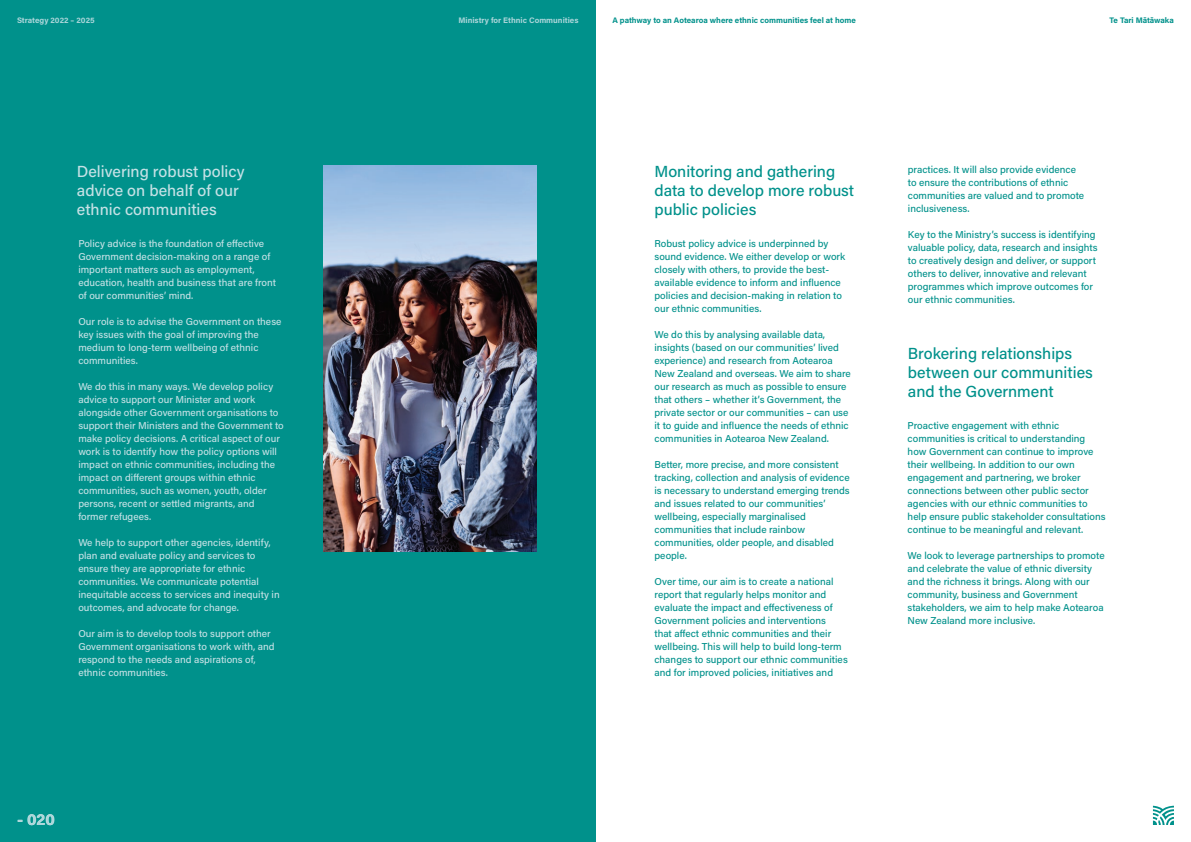
<style>
.page{position:relative;width:1191px;height:842px;background:#fff}
.page>*{position:absolute;margin:0;border:0;box-sizing:border-box;transform-origin:0 0}
.t1{font:500 16px/19px "Acumin Pro";color:#00918b}
.t2{font:500 16px/19px "Acumin Pro";color:#c5e1e5}
.t3{font:700 16px "Acumin Pro";color:#fff}
.t4{font:500 10px/13px "Acumin Pro";color:#00918b}
.t5{font:500 10px/13px "Acumin Pro";color:#c5e1e5}
.t6{font:700 8px "Acumin Pro";color:#00918b}
.t7{font:700 8px "Acumin Pro";color:#acd6da}
</style>
<div class="page">
<div style="left:0;top:0;width:595px;height:842px;background:#00918b"></div>
<svg style="left:1153px;top:806px;width:21px;height:19px"></svg>
<img style="left:323px;top:166px;width:214px;height:385px">
<p class="t7" style="left:17px;top:14px;width:79px">Strategy 2022 – 2025</p>
<p class="t7" style="left:458px;top:14px;width:121px">Ministry for Ethnic Communities</p>
<p class="t6" style="left:612px;top:14px;width:245px">A pathway to an Aotearoa where ethnic communities feel at home</p>
<p class="t6" style="left:1109px;top:14px;width:66px">Te Tari Mātāwaka</p>
<h1 class="t2" style="left:77px;top:162px;width:169px">Delivering robust policy advice on behalf of our ethnic communities</h1>
<h1 class="t1" style="left:654px;top:162px;width:201px">Monitoring and gathering data to develop more robust public policies</h1>
<p class="t5" style="left:78px;top:237px;width:199px">Policy advice is the foundation of effective Government decision-making on a range of important matters such as employment, education, health and business that are front of our communities’ mind.</p>
<p class="t5" style="left:78px;top:315px;width:205px">Our role is to advise the Government on these key issues with the goal of improving the medium to long-term wellbeing of ethnic communities.</p>
<p class="t5" style="left:78px;top:380px;width:207px">We do this in many ways. We develop policy advice to support our Minister and work alongside other Government organisations to support their Ministers and the Government to make policy decisions. A critical aspect of our work is to identify how the policy options will impact on ethnic communities, including the impact on different groups within ethnic communities, such as women, youth, older persons, recent or settled migrants, and former refugees.</p>
<p class="t5" style="left:78px;top:536px;width:203px">We help to support other agencies, identify, plan and evaluate policy and services to ensure they are appropriate for ethnic communities. We communicate potential inequitable access to services and inequity in outcomes, and advocate for change.</p>
<p class="t5" style="left:78px;top:627px;width:198px">Our aim is to develop tools to support other Government organisations to work with, and respond to the needs and aspirations of, ethnic communities.</p>
<p class="t4" style="left:654px;top:237px;width:192px">Robust policy advice is underpinned by sound evidence. We either develop or work closely with others, to provide the best&shy;available evidence to inform and influence policies and decision-making in relation to our ethnic communities.</p>
<p class="t4" style="left:654px;top:328px;width:198px">We do this by analysing available data, insights (based on our communities’ lived experience) and research from Aotearoa New Zealand and overseas. We aim to share our research as much as possible to ensure that others – whether it’s Government, the private sector or our communities – can use it to guide and influence the needs of ethnic communities in Aotearoa New Zealand.</p>
<p class="t4" style="left:654px;top:458px;width:197px">Better, more precise, and more consistent tracking, collection and analysis of evidence is necessary to understand emerging trends and issues related to our communities’ wellbeing, especially marginalised communities that include rainbow communities, older people, and disabled people.</p>
<p class="t4" style="left:654px;top:575px;width:195px">Over time, our aim is to create a national report that regularly helps monitor and evaluate the impact and effectiveness of Government policies and interventions<br>that affect ethnic communities and their wellbeing. This will help to build long-term changes to support our ethnic communities and for improved policies, initiatives and</p>
<p class="t4" style="left:908px;top:163px;width:178px">practices. It will also provide evidence to ensure the contributions of ethnic communities are valued and to promote inclusiveness.</p>
<p class="t4" style="left:908px;top:228px;width:191px">Key to the Ministry’s success is identifying valuable policy, data, research and insights to creatively design and deliver, or support others to deliver, innovative and relevant programmes which improve outcomes for our ethnic communities.</p>
<h1 class="t1" style="left:908px;top:344px;width:186px">Brokering relationships between our communities and the Government</h1>
<p class="t4" style="left:907px;top:419px;width:199px">Proactive engagement with ethnic communities is critical to understanding how Government can continue to improve their wellbeing. In addition to our own engagement and partnering, we broker connections between other public sector agencies with our ethnic communities to help ensure public stakeholder consultations continue to be meaningful and relevant.</p>
<p class="t4" style="left:907px;top:549px;width:198px">We look to leverage partnerships to promote and celebrate the value of ethnic diversity and the richness it brings. Along with our community, business and Government stakeholders, we aim to help make Aotearoa New Zealand more inclusive.</p>
<h1 class="t3" style="left:17px;top:808px;width:39px">- 020</h1>
</div>
